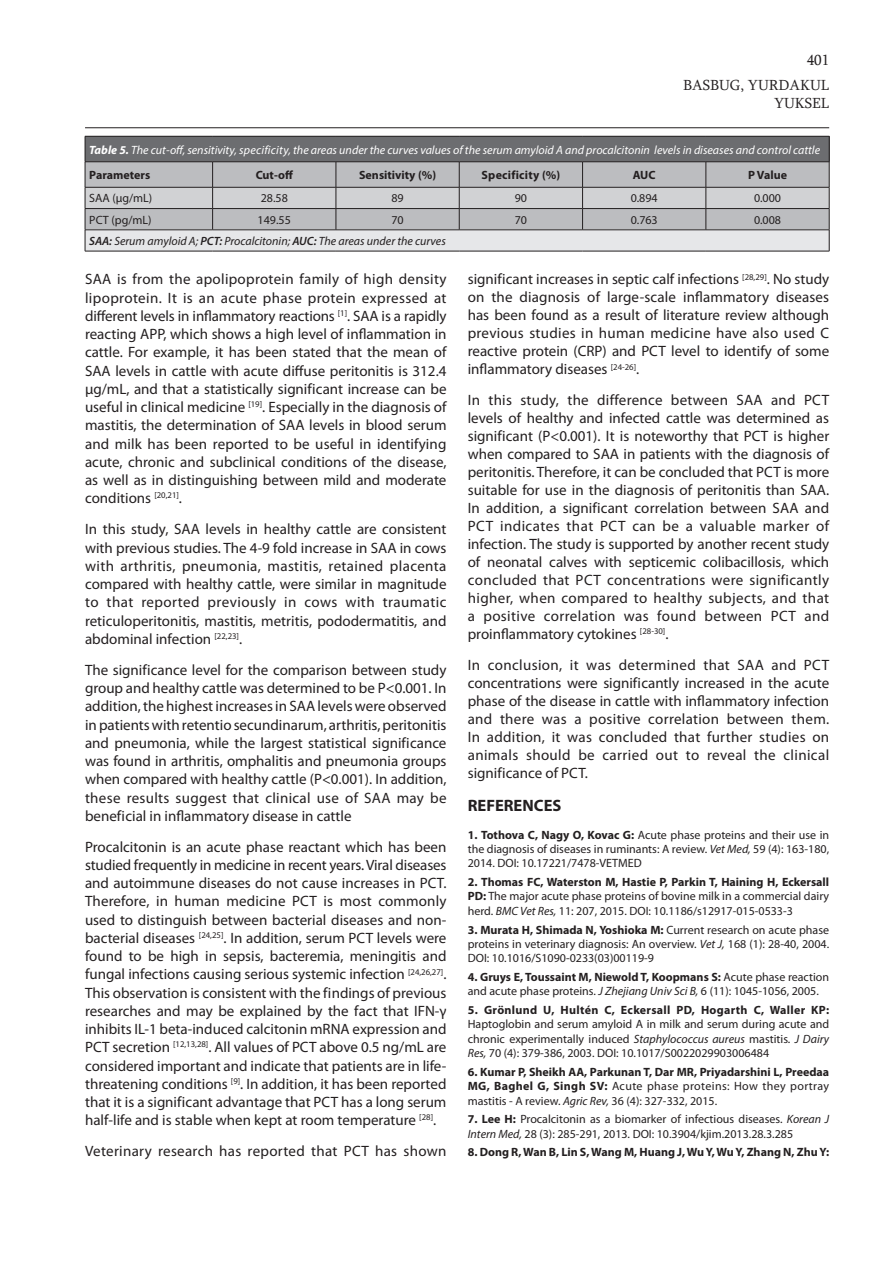
<style>
.page{position:relative;width:893px;height:1263px;background:#fff}
.page>*{position:absolute;margin:0;border:0;box-sizing:border-box;transform-origin:0 0}
.t1{font:700 16.5px "Myriad Pro";color:#231f20}
.t2{font:15px/18.3px "Myriad Pro";color:#231f20;text-align:justify}
.t3{font:15px "Myriad Pro";letter-spacing:.02em;color:#231f20}
.t4{font:15px/18px "Sylfaen";color:#231f20;text-align:right}
.t5{font:12px/14.4px "Myriad Pro";color:#231f20;text-align:justify}
.t6{font:700 12px/14.4px "Myriad Pro";color:#231f20;text-align:justify}
.t7{font:italic 12px/25.5px "Myriad Pro";color:#fff}
.t8{font:italic 12px "Myriad Pro";color:#231f20}
.t9{font:700 12px "Myriad Pro";letter-spacing:.025em;color:#231f20}
.t10{font:700 12px "Myriad Pro";letter-spacing:.02em;color:#231f20}
.s1{font-weight:700}
.s2{font-weight:700;font-style:normal;color:#231f20}
.s3{font-weight:600}
.s4{font-style:italic}
.s5{font-weight:400}
.s6{font-weight:400;font-style:italic}
</style>
<div class="page">
<hr style="left:85px;top:127px;width:744px;height:1px;background:#231f20">
<svg style="left:85px;top:136px;width:745px;height:115px;background:#aeafb1"></svg>
<hr style="left:85px;top:251px;width:128px;height:1px;background:#231f20">
<hr style="left:213px;top:251px;width:123px;height:1px;background:#231f20">
<hr style="left:336px;top:251px;width:123px;height:1px;background:#231f20">
<hr style="left:459px;top:251px;width:124px;height:1px;background:#231f20">
<hr style="left:583px;top:251px;width:123px;height:1px;background:#231f20">
<hr style="left:706px;top:251px;width:123px;height:1px;background:#231f20">
<p class="t4" style="left:807px;top:51px;width:24px">401</p>
<p class="t4" style="left:683px;top:76px;width:148px">BASBUG, YURDAKUL<br>YUKSEL</p>
<p class="t7" style="left:89px;top:137px;width:732px"><span class="s1">Table 5.</span> The cut-off, sensitivity, specificity, the areas under the curves values of the serum amyloid A and procalcitonin levels in diseases and control cattle<br><span class="s2">Parameters</span></p>
<p class="t6" style="left:256px;top:168px;width:39px">Cut-off</p>
<p class="t6" style="left:359px;top:168px;width:79px">Sensitivity (%)</p>
<p class="t10" style="left:482px;top:168px;width:80px">Specificity (%)</p>
<p class="t6" style="left:633px;top:168px;width:24px">AUC</p>
<p class="t6" style="left:748px;top:168px;width:41px">P Value</p>
<p class="t5" style="left:89px;top:191px;width:65px">SAA (μg/mL)</p>
<p class="t5" style="left:261px;top:191px;width:29px">28.58</p>
<p class="t5" style="left:391px;top:191px;width:14px">89</p>
<p class="t5" style="left:515px;top:191px;width:14px">90</p>
<p class="t5" style="left:631px;top:191px;width:29px">0.894</p>
<p class="t5" style="left:754px;top:191px;width:29px">0.000</p>
<p class="t5" style="left:89px;top:212px;width:64px">PCT (pg/mL)</p>
<p class="t5" style="left:258px;top:212px;width:35px">149.55</p>
<p class="t5" style="left:391px;top:212px;width:14px">70</p>
<p class="t5" style="left:515px;top:212px;width:14px">70</p>
<p class="t5" style="left:631px;top:212px;width:29px">0.763</p>
<p class="t5" style="left:754px;top:212px;width:29px">0.008</p>
<p class="t8" style="left:89px;top:233px;width:358px"><span class="s3">SAA:</span> Serum amyloid A; <span class="s3">PCT:</span> Procalcitonin; <span class="s3">AUC:</span> The areas under the curves</p>
<p class="t2" style="left:85px;top:270px;width:363px">SAA is from the apolipoprotein family of high density lipoprotein. It is an acute phase protein expressed at different levels in inflammatory reactions <sup>[1]</sup>. SAA is a rapidly reacting APP, which shows a high level of inflammation in cattle. For example, it has been stated that the mean of SAA levels in cattle with acute diffuse peritonitis is 312.4 μg/mL, and that a statistically significant increase can be useful in clinical medicine <sup>[19]</sup>. Especially in the diagnosis of mastitis, the determination of SAA levels in blood serum and milk has been reported to be useful in identifying acute, chronic and subclinical conditions of the disease, as well as in distinguishing between mild and moderate conditions <sup>[20,21]</sup>.</p>
<p class="t2" style="left:85px;top:520px;width:363px">In this study, SAA levels in healthy cattle are consistent with previous studies. The 4-9 fold increase in SAA in cows with arthritis, pneumonia, mastitis, retained placenta compared with healthy cattle, were similar in magnitude to that reported previously in cows with traumatic reticuloperitonitis, mastitis, metritis, pododermatitis, and abdominal infection <sup>[22,23]</sup>.</p>
<p class="t2" style="left:85px;top:660px;width:363px">The significance level for the comparison between study group and healthy cattle was determined to be P&lt;0.001. In addition, the highest increases in SAA levels were observed in patients with retentio secundinarum, arthritis, peritonitis and pneumonia, while the largest statistical significance was found in arthritis, omphalitis and pneumonia groups when compared with healthy cattle (P&lt;0.001). In addition, these results suggest that clinical use of SAA may be beneficial in inflammatory disease in cattle</p>
<p class="t2" style="left:85px;top:837px;width:363px">Procalcitonin is an acute phase reactant which has been studied frequently in medicine in recent years. Viral diseases and autoimmune diseases do not cause increases in PCT.<br>Therefore, in human medicine PCT is most commonly used to distinguish between bacterial diseases and non&shy;bacterial diseases <sup>[24,25]</sup>. In addition, serum PCT levels were found to be high in sepsis, bacteremia, meningitis and fungal infections causing serious systemic infection <sup>[24,26,27]</sup>.<br>This observation is consistent with the findings of previous researches and may be explained by the fact that IFN-γ inhibits IL-1 beta-induced calcitonin mRNA expression and PCT secretion <sup>[12,13,28]</sup>. All values of PCT above 0.5 ng/mL are considered important and indicate that patients are in life&shy;threatening conditions <sup>[9]</sup>. In addition, it has been reported that it is a significant advantage that PCT has a long serum half-life and is stable when kept at room temperature <sup>[28]</sup>.</p>
<p class="t3" style="left:85px;top:1142px;width:363px">Veterinary research has reported that PCT has shown</p>
<p class="t2" style="left:468px;top:270px;width:363px">significant increases in septic calf infections <sup>[28,29]</sup>. No study on the diagnosis of large-scale inflammatory diseases has been found as a result of literature review although previous studies in human medicine have also used C reactive protein (CRP) and PCT level to identify of some inflammatory diseases <sup>[24-26]</sup>.</p>
<p class="t2" style="left:468px;top:391px;width:363px">In this study, the difference between SAA and PCT levels of healthy and infected cattle was determined as significant (P&lt;0.001). It is noteworthy that PCT is higher when compared to SAA in patients with the diagnosis of peritonitis. Therefore, it can be concluded that PCT is more suitable for use in the diagnosis of peritonitis than SAA.<br>In addition, a significant correlation between SAA and PCT indicates that PCT can be a valuable marker of infection. The study is supported by another recent study of neonatal calves with septicemic colibacillosis, which concluded that PCT concentrations were significantly higher, when compared to healthy subjects, and that a positive correlation was found between PCT and proinflammatory cytokines <sup>[28-30]</sup>.</p>
<p class="t2" style="left:468px;top:656px;width:363px">In conclusion, it was determined that SAA and PCT concentrations were significantly increased in the acute phase of the disease in cattle with inflammatory infection and there was a positive correlation between them.<br>In addition, it was concluded that further studies on animals should be carried out to reveal the clinical significance of PCT.</p>
<p class="t1" style="left:468px;top:796px;width:95px">REFERENCES</p>
<p class="t5" style="left:468px;top:827px;width:363px"><span class="s1">1. Tothova C, Nagy O, Kovac G:</span> Acute phase proteins and their use in the diagnosis of diseases in ruminants: A review. <span class="s4">Vet Med,</span> 59 (4): 163-180, 2014. DOI: 10.17221/7478-VETMED</p>
<p class="t5" style="left:468px;top:875px;width:363px"><span class="s1">2. Thomas FC, Waterston M, Hastie P, Parkin T, Haining H, Eckersall PD:</span> The major acute phase proteins of bovine milk in a commercial dairy herd. <span class="s4">BMC Vet Res,</span> 11: 207, 2015. DOI: 10.1186/s12917-015-0533-3</p>
<p class="t5" style="left:468px;top:922px;width:363px"><span class="s1">3. Murata H, Shimada N, Yoshioka M:</span> Current research on acute phase proteins in veterinary diagnosis: An overview. <span class="s4">Vet J,</span> 168 (1): 28-40, 2004.<br>DOI: 10.1016/S1090-0233(03)00119-9</p>
<p class="t5" style="left:468px;top:969px;width:363px"><span class="s1">4. Gruys E, Toussaint M, Niewold T, Koopmans S:</span> Acute phase reaction and acute phase proteins. <span class="s4">J Zhejiang Univ Sci B,</span> 6 (11): 1045-1056, 2005.</p>
<p class="t9" style="left:468px;top:1003px;width:363px">5. Grönlund U, Hultén C, Eckersall PD, Hogarth C, Waller KP:</p>
<p class="t5" style="left:468px;top:1017px;width:363px">Haptoglobin and serum amyloid A in milk and serum during acute and chronic experimentally induced <span class="s4">Staphylococcus aureus</span> mastitis. <span class="s4">J Dairy Res,</span> 70 (4): 379-386, 2003. DOI: 10.1017/S0022029903006484</p>
<p class="t6" style="left:468px;top:1065px;width:363px">6. Kumar P, Sheikh AA, Parkunan T, Dar MR, Priyadarshini L, Preedaa MG, Baghel G, Singh SV: <span class="s5">Acute phase proteins: How they portray mastitis - A review.</span> <span class="s6">Agric Rev,</span> <span class="s5">36 (4): 327-332, 2015.</span></p>
<p class="t5" style="left:468px;top:1112px;width:363px"><span class="s1">7. Lee H:</span> Procalcitonin as a biomarker of infectious diseases. <span class="s4">Korean J<br>Intern Med,</span> 28 (3): 285-291, 2013. DOI: 10.3904/kjim.2013.28.3.285</p>
<p class="t6" style="left:468px;top:1145px;width:363px">8. Dong R, Wan B, Lin S, Wang M, Huang J, Wu Y, Wu Y, Zhang N, Zhu Y:</p>
</div>
